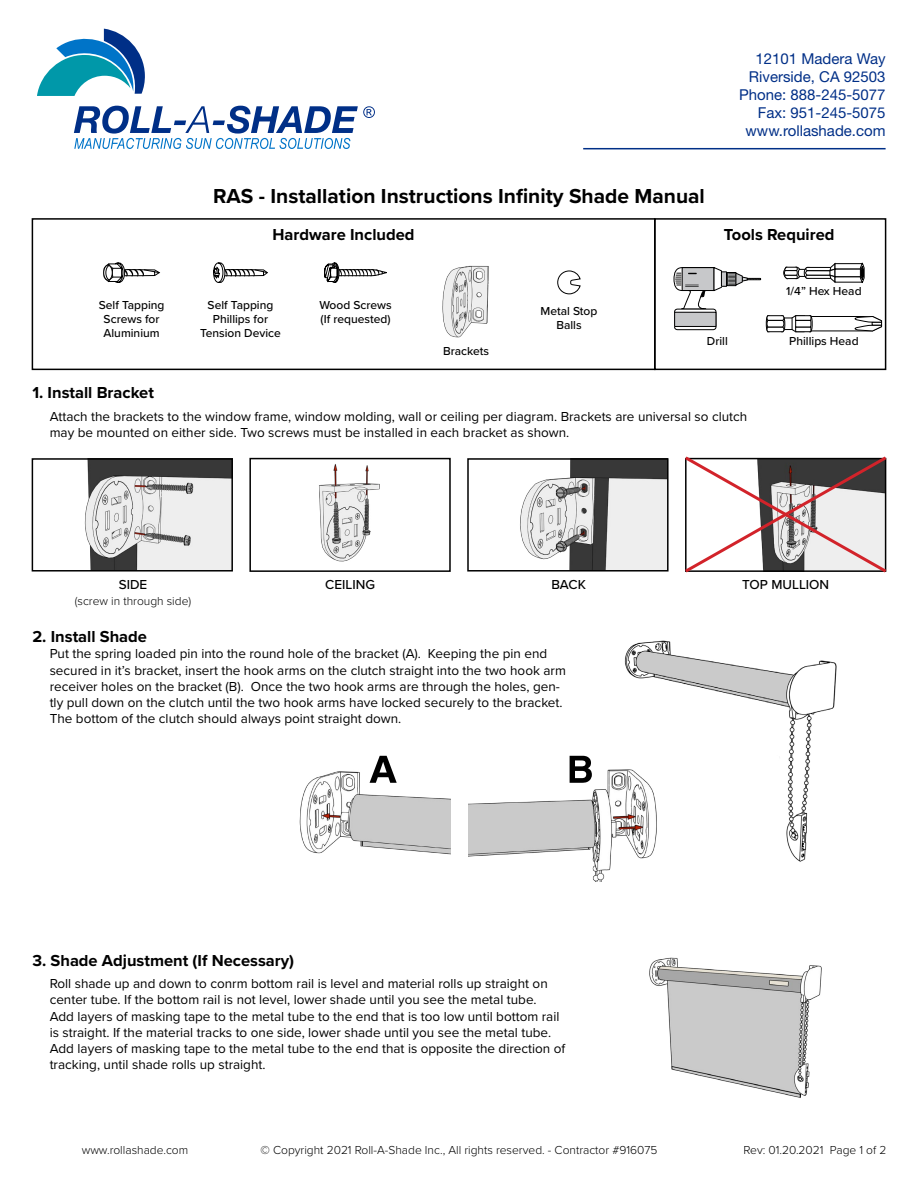
<style>
.page{position:relative;width:918px;height:1188px;background:#fff}
.page>*{position:absolute;margin:0;border:0;box-sizing:border-box;transform-origin:0 0}
.t1{font:700 21px "Proxima Nova";color:#000}
.t2{font:700 16.5px "Proxima Nova";color:#000}
.t3{font:15px/18px "Helvetica Neue LT Std";color:#002f87;text-align:right}
.t4{font:13.5px/16.2px "Proxima Nova";color:#000}
.t5{font:500 13.5px "Proxima Nova";color:#000}
.t6{font:500 12px/14.4px "Proxima Nova";color:#000;text-align:center}
.t7{font:300 12px "Proxima Nova";color:#000}
</style>
<div class="page">
<img style="left:299px;top:755px;width:151px;height:100px">
<img style="left:649px;top:957px;width:173px;height:141px">
<img style="left:624px;top:640px;width:213px;height:222px">
<img style="left:468px;top:748px;width:200px;height:134px">
<svg style="left:570px;top:756px;width:22px;height:27px"></svg>
<svg style="left:370px;top:756px;width:27px;height:27px"></svg>
<div style="left:32px;top:218px;width:624px;height:152px;border:2px solid #000"></div>
<div style="left:654px;top:218px;width:232px;height:152px;border:2px solid #000"></div>
<svg style="left:103px;top:263px;width:57px;height:20px"></svg>
<svg style="left:213px;top:263px;width:55px;height:20px"></svg>
<svg style="left:324px;top:263px;width:63px;height:20px"></svg>
<img style="left:442px;top:265px;width:47px;height:73px">
<svg style="left:557px;top:270px;width:24px;height:25px"></svg>
<img style="left:84px;top:461px;width:146px;height:108px">
<div style="left:32px;top:458px;width:201px;height:114px;border:2px solid #000"></div>
<img style="left:520px;top:461px;width:146px;height:108px">
<div style="left:467px;top:458px;width:202px;height:114px;border:2px solid #000"></div>
<img style="left:319px;top:464px;width:61px;height:98px">
<div style="left:249px;top:458px;width:202px;height:114px;border:2px solid #000"></div>
<svg style="left:673px;top:262px;width:209px;height:71px"></svg>
<svg style="left:675px;top:309px;width:41px;height:21px"></svg>
<div style="left:674px;top:309px;width:42px;height:21px;border:1px solid #000;border-radius:3px"></div>
<div style="left:675px;top:312px;width:41px;height:14px;background:#c7c8ca"></div>
<div style="left:674px;top:312px;width:42px;height:15px;border:1px solid #000"></div>
<svg style="left:685px;top:456px;width:202px;height:117px"></svg>
<hr style="left:583px;top:148px;width:303px;height:1px;background:#002f87">
<svg style="left:37px;top:28px;width:338px;height:121px"></svg>
<p class="t3" style="left:739px;top:50px;width:148px">12101 Madera Way<br>Riverside, CA 92503<br>Phone: 888-245-5077<br>Fax: 951-245-5075 www.rollashade.com</p>
<h1 class="t1" style="left:213px;top:180px;width:493px">RAS - Installation Instructions Infinity Shade Manual</h1>
<p class="t2" style="left:273px;top:222px;width:144px">Hardware Included</p>
<p class="t2" style="left:724px;top:222px;width:112px">Tools Required</p>
<p class="t6" style="left:99px;top:297px;width:67px">Self Tapping<br>Screws for<br>Aluminium</p>
<p class="t6" style="left:200px;top:297px;width:82px">Self Tapping<br>Phillips for<br>Tension Device</p>
<p class="t6" style="left:319px;top:297px;width:74px;text-align:left">Wood Screws (If requested)</p>
<p class="t6" style="left:541px;top:303px;width:58px">Metal Stop<br>Balls</p>
<p class="t2" style="left:32px;top:381px;width:123px">1. Install Bracket</p>
<p class="t6" style="left:443px;top:344px;width:48px">Brackets</p>
<p class="t6" style="left:786px;top:283px;width:77px">1/4” Hex Head</p>
<p class="t6" style="left:707px;top:333px;width:22px">Drill</p>
<p class="t6" style="left:789px;top:333px;width:71px">Phillips Head</p>
<p class="t4" style="left:50px;top:408px;width:699px">Attach the brackets to the window frame, window molding, wall or ceiling per diagram. Brackets are universal so clutch may be mounted on either side. Two screws must be installed in each bracket as shown.</p>
<p class="t5" style="left:119px;top:575px;width:30px">SIDE</p>
<p class="t7" style="left:75px;top:592px;width:118px">(screw in through side)</p>
<p class="t2" style="left:32px;top:624px;width:116px">2. Install Shade</p>
<p class="t5" style="left:325px;top:575px;width:51px">CEILING</p>
<p class="t5" style="left:551px;top:575px;width:36px">BACK</p>
<p class="t5" style="left:742px;top:575px;width:89px">TOP MULLION</p>
<p class="t4" style="left:50px;top:645px;width:518px">Put the spring loaded pin into the round hole of the bracket (A). Keeping the pin end secured in it’s bracket, insert the hook arms on the clutch straight into the two hook arm receiver holes on the bracket (B). Once the two hook arms are through the holes, gen&shy;tly pull down on the clutch until the two hook arms have locked securely to the bracket.<br>The bottom of the clutch should always point straight down.</p>
<p class="t2" style="left:32px;top:948px;width:263px">3. Shade Adjustment (If Necessary)</p>
<p class="t4" style="left:50px;top:975px;width:517px">Roll shade up and down to conrm bottom rail is level and material rolls up straight on center tube. If the bottom rail is not level, lower shade until you see the metal tube.<br>Add layers of masking tape to the metal tube to the end that is too low until bottom rail is straight. If the material tracks to one side, lower shade until you see the metal tube.<br>Add layers of masking tape to the metal tube to the end that is opposite the direction of tracking, until shade rolls up straight.</p>
<p class="t7" style="left:82px;top:1141px;width:108px">www.rollashade.com</p>
<p class="t7" style="left:261px;top:1141px;width:398px">© Copyright 2021 Roll-A-Shade Inc., All rights reserved. - Contractor #916075</p>
<p class="t7" style="left:743px;top:1141px;width:144px">Rev: 01.20.2021 Page 1 of 2</p>
</div>
